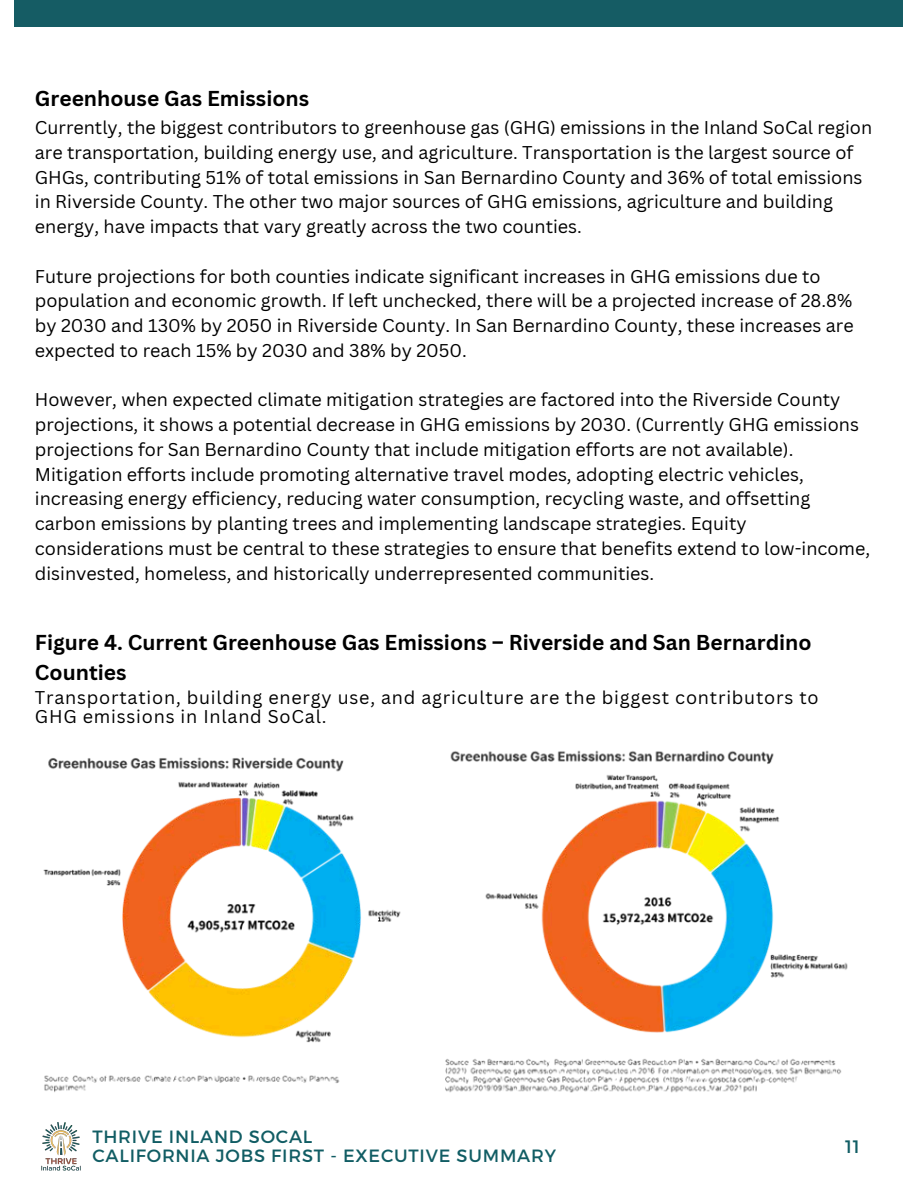
<style>
.page{position:relative;width:918px;height:1188px;background:#fff}
.page>*{position:absolute;margin:0;border:0;box-sizing:border-box;transform-origin:0 0}
.t1{font:700 21px/29.2px "Canva Sans";color:#000}
.t2{font:18px/24.8px "Canva Sans";color:#000}
.t3{font:18px/19.2px "Canva Sans";letter-spacing:.045em;color:#000}
.t4{font:18px "Montserrat";color:#115d64}
.t5{font:17.85px/19.2px "Montserrat";letter-spacing:.045em;color:#115d64}
</style>
<div class="page">
<div style="left:15px;top:0;width:888px;height:27px;background:#155c64"></div>
<img style="left:41px;top:1122px;width:40px;height:49px">
<img style="left:43px;top:750px;width:805px;height:343px">
<p class="t1" style="left:35px;top:84px;width:276px">Greenhouse Gas Emissions</p>
<h1 class="t2" style="left:35px;top:115px;width:839px">Currently, the biggest contributors to greenhouse gas (GHG) emissions in the Inland SoCal region are transportation, building energy use, and agriculture. Transportation is the largest source of GHGs, contributing 51% of total emissions in San Bernardino County and 36% of total emissions in Riverside County. The other two major sources of GHG emissions, agriculture and building energy, have impacts that vary greatly across the two counties.</h1>
<p class="t2" style="left:35px;top:263px;width:820px">Future projections for both counties indicate significant increases in GHG emissions due to population and economic growth. If left unchecked, there will be a projected increase of 28.8% by 2030 and 130% by 2050 in Riverside County. In San Bernardino County, these increases are expected to reach 15% by 2030 and 38% by 2050.</p>
<p class="t2" style="left:35px;top:387px;width:837px">However, when expected climate mitigation strategies are factored into the Riverside County projections, it shows a potential decrease in GHG emissions by 2030. (Currently GHG emissions projections for San Bernardino County that include mitigation efforts are not available).<br>Mitigation efforts include promoting alternative travel modes, adopting electric vehicles, increasing energy efficiency, reducing water consumption, recycling waste, and offsetting carbon emissions by planting trees and implementing landscape strategies. Equity considerations must be central to these strategies to ensure that benefits extend to low-income, disinvested, homeless, and historically underrepresented communities.</p>
<p class="t1" style="left:35px;top:628px;width:778px">Figure 4. Current Greenhouse Gas Emissions – Riverside and San Bernardino<br>Counties</p>
<p class="t3" style="left:35px;top:688px;width:785px">Transportation, building energy use, and agriculture are the biggest contributors to<br>GHG emissions in Inland SoCal.</p>
<p class="t5" style="left:92px;top:1126px;width:465px">THRIVE INLAND SOCAL<br>CALIFORNIA JOBS FIRST - EXECUTIVE SUMMARY</p>
<p class="t4" style="left:845px;top:1135px;width:16px">11</p>
</div>
